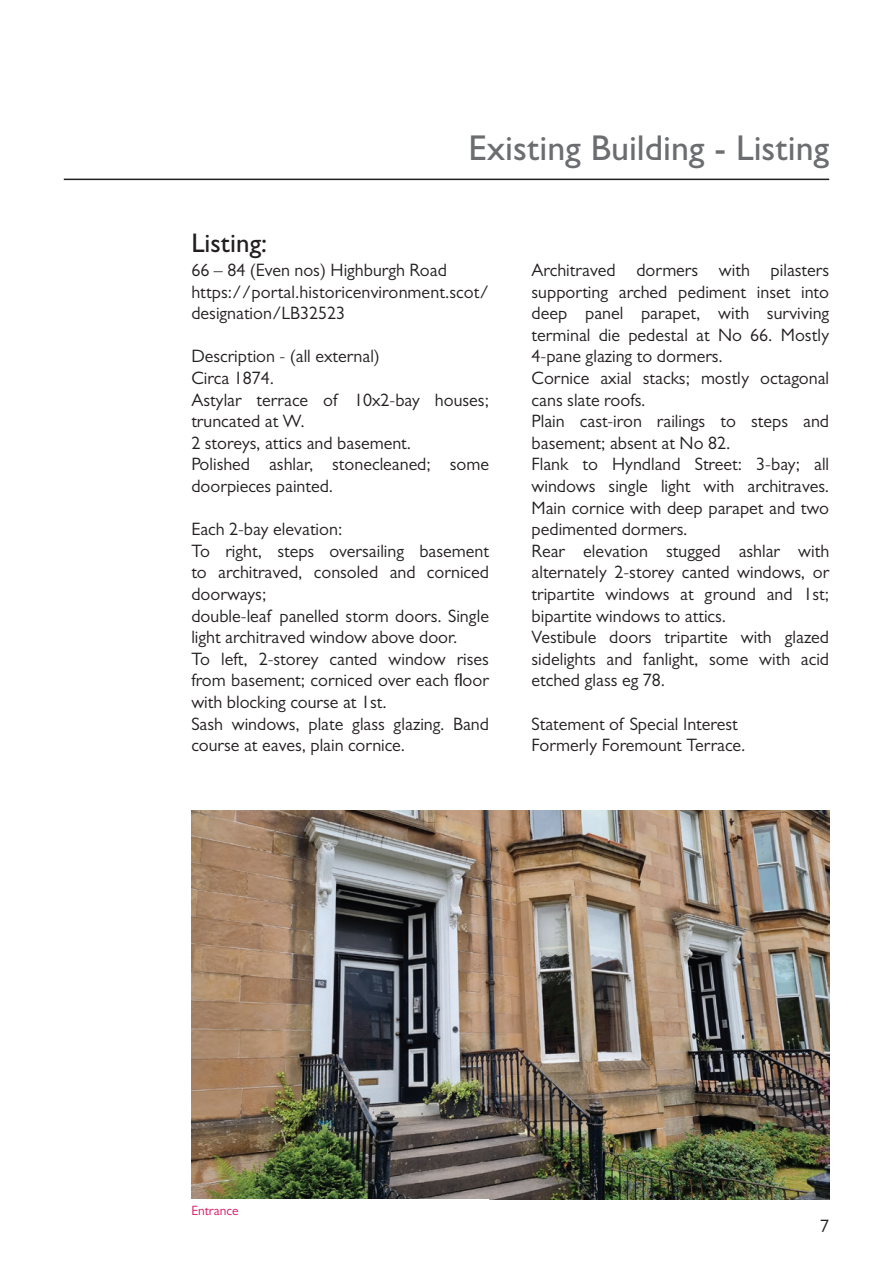
<style>
.page{position:relative;width:893px;height:1263px;background:#fff}
.page>*{position:absolute;margin:0;border:0;box-sizing:border-box;transform-origin:0 0}
.t1{font:500 36px "Gill Sans";color:#6c6d70}
.t2{font:500 27px "Gill Sans";color:#231f20}
.t3{font:18px/21.6px "Gill Sans";color:#231f20}
.t4{font:18px "Gill Sans";color:#231f20}
.t5{font:13.5px "Gill Sans";color:#db1766}
</style>
<div class="page">
<hr style="left:64px;top:179px;width:765px;height:1px;background:#231f20">
<img style="left:191px;top:811px;width:638px;height:388px">
<h1 class="t1" style="left:468px;top:126px;width:362px">Existing Building - Listing</h1>
<h2 class="t2" style="left:191px;top:226px;width:77px">Listing:</h2>
<p class="t3" style="left:191px;top:259px;width:299px">66 – 84 (Even nos) Highburgh Road https://portal.historicenvironment.scot/ designation/LB32523</p>
<p class="t3" style="left:191px;top:345px;width:299px">Description - (all external)<br>Circa 1874.<br>Astylar terrace of 10x2-bay houses; truncated at W.<br>2 storeys, attics and basement.<br>Polished ashlar, stonecleaned; some doorpieces painted.</p>
<p class="t3" style="left:191px;top:518px;width:299px">Each 2-bay elevation:<br>To right, steps oversailing basement to architraved, consoled and corniced doorways;<br>double-leaf panelled storm doors. Single light architraved window above door.<br>To left, 2-storey canted window rises from basement; corniced over each floor with blocking course at 1st.<br>Sash windows, plate glass glazing. Band course at eaves, plain cornice.</p>
<p class="t3" style="left:532px;top:259px;width:299px">Architraved dormers with pilasters supporting arched pediment inset into deep panel parapet, with surviving terminal die pedestal at No 66. Mostly 4-pane glazing to dormers.<br>Cornice axial stacks; mostly octagonal cans slate roofs.<br>Plain cast-iron railings to steps and basement; absent at No 82.<br>Flank to Hyndland Street: 3-bay; all windows single light with architraves.<br>Main cornice with deep parapet and two pedimented dormers.<br>Rear elevation stugged ashlar with alternately 2-storey canted windows, or tripartite windows at ground and 1st; bipartite windows to attics.<br>Vestibule doors tripartite with glazed sidelights and fanlight, some with acid etched glass eg 78.</p>
<p class="t3" style="left:532px;top:713px;width:216px">Statement of Special Interest<br>Formerly Foremount Terrace.</p>
<p class="t5" style="left:191px;top:1203px;width:49px">Entrance</p>
<p class="t4" style="left:820px;top:1216px;width:10px">7</p>
</div>
